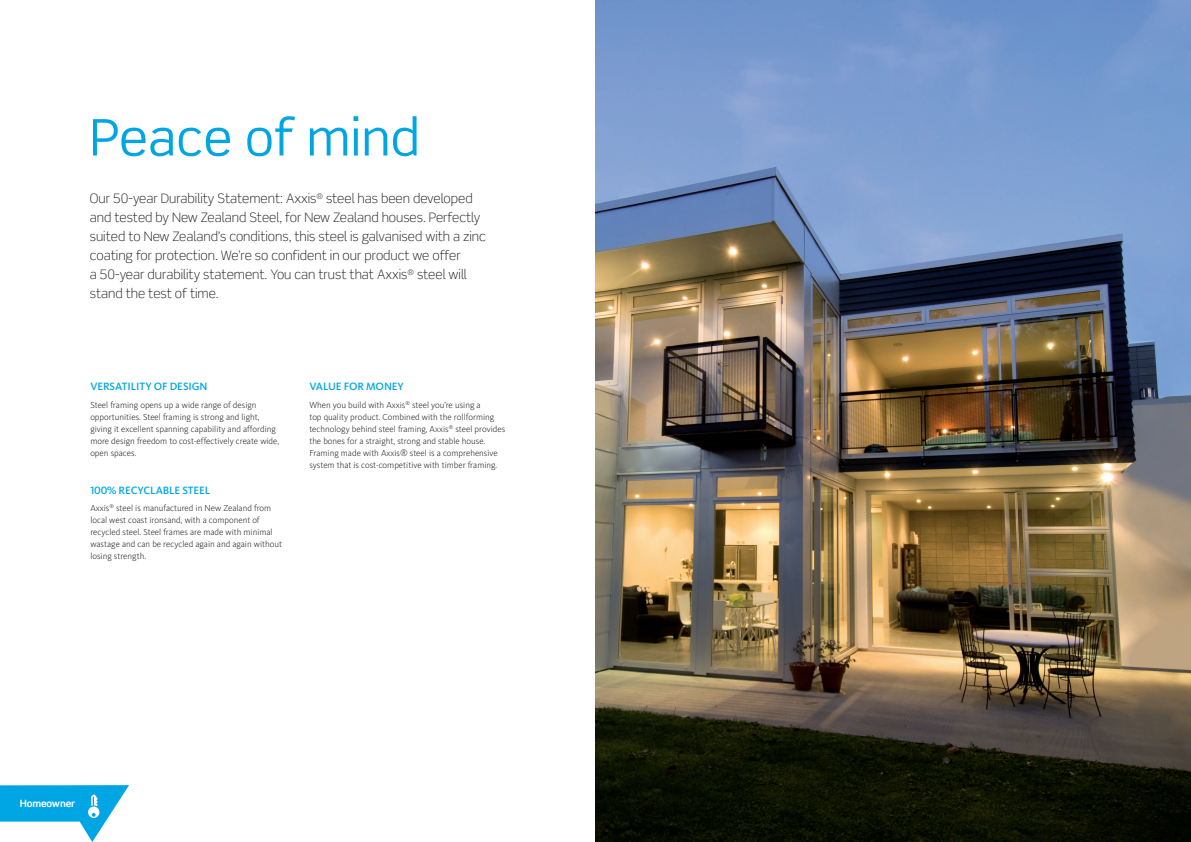
<style>
.page{position:relative;width:1191px;height:842px;background:#fff}
.page>*{position:absolute;margin:0;border:0;box-sizing:border-box;transform-origin:0 0}
.Mid_header{font:50.4px "Scene Std";color:#00a6e4}
.INTRO_2{font:300 13px/19px "Scene Std";color:#231f20}
.sub_head2{font:500 11px "Kievit OT";letter-spacing:-.005em;color:#00a6e4}
.Body_Copy_3{font:500 11px "Kievit OT";letter-spacing:-.005em;color:#00a6e4}
.t1{font:700 10px "Scene Std";letter-spacing:-.02em;color:#fff}
.Body_Copy_3-2{font:300 9px/12px "Kievit OT";color:#231f20}
</style>
<div class="page">
<img style="left:595px;top:0;width:596px;height:842px">
<svg style="left:0;top:785px;width:129px;height:57px"></svg>
<p class="Mid_header" style="left:90px;top:106px;width:332px">Peace of mind</p>
<p class="INTRO_2" style="left:90px;top:189px;width:397px">Our 50-year Durability Statement: Axxis<sup>®</sup> steel has been developed and tested by New Zealand Steel, for New Zealand houses. Perfectly suited to New Zealand’s conditions, this steel is galvanised with a zinc coating for protection. We’re so confident in our product we offer<br>a 50-year durability statement. You can trust that Axxis<sup>®</sup> steel will stand the test of time.</p>
<p class="sub_head2" style="left:90px;top:380px;width:119px">VERSATILITY OF DESIGN</p>
<p class="Body_Copy_3-2" style="left:90px;top:399px;width:190px">Steel framing opens up a wide range of design opportunities. Steel framing is strong and light, giving it excellent spanning capability and affording more design freedom to cost-effectively create wide, open spaces.</p>
<p class="Body_Copy_3" style="left:90px;top:483px;width:121px">100% RECYCLABLE STEEL</p>
<p class="Body_Copy_3-2" style="left:90px;top:502px;width:193px">Axxis<sup>®</sup> steel is manufactured in New Zealand from local west coast ironsand, with a component of recycled steel. Steel frames are made with minimal wastage and can be recycled again and again without losing strength.</p>
<p class="sub_head2" style="left:309px;top:380px;width:96px">VALUE FOR MONEY</p>
<p class="Body_Copy_3-2" style="left:309px;top:399px;width:197px">When you build with Axxis<sup>®</sup> steel you’re using a<br>top quality product. Combined with the rollforming technology behind steel framing, Axxis<sup>®</sup> steel provides the bones for a straight, strong and stable house.<br>Framing made with Axxis® steel is a comprehensive system that is cost-competitive with timber framing.</p>
<p class="t1" style="left:20px;top:797px;width:57px">Homeowner</p>
</div>
